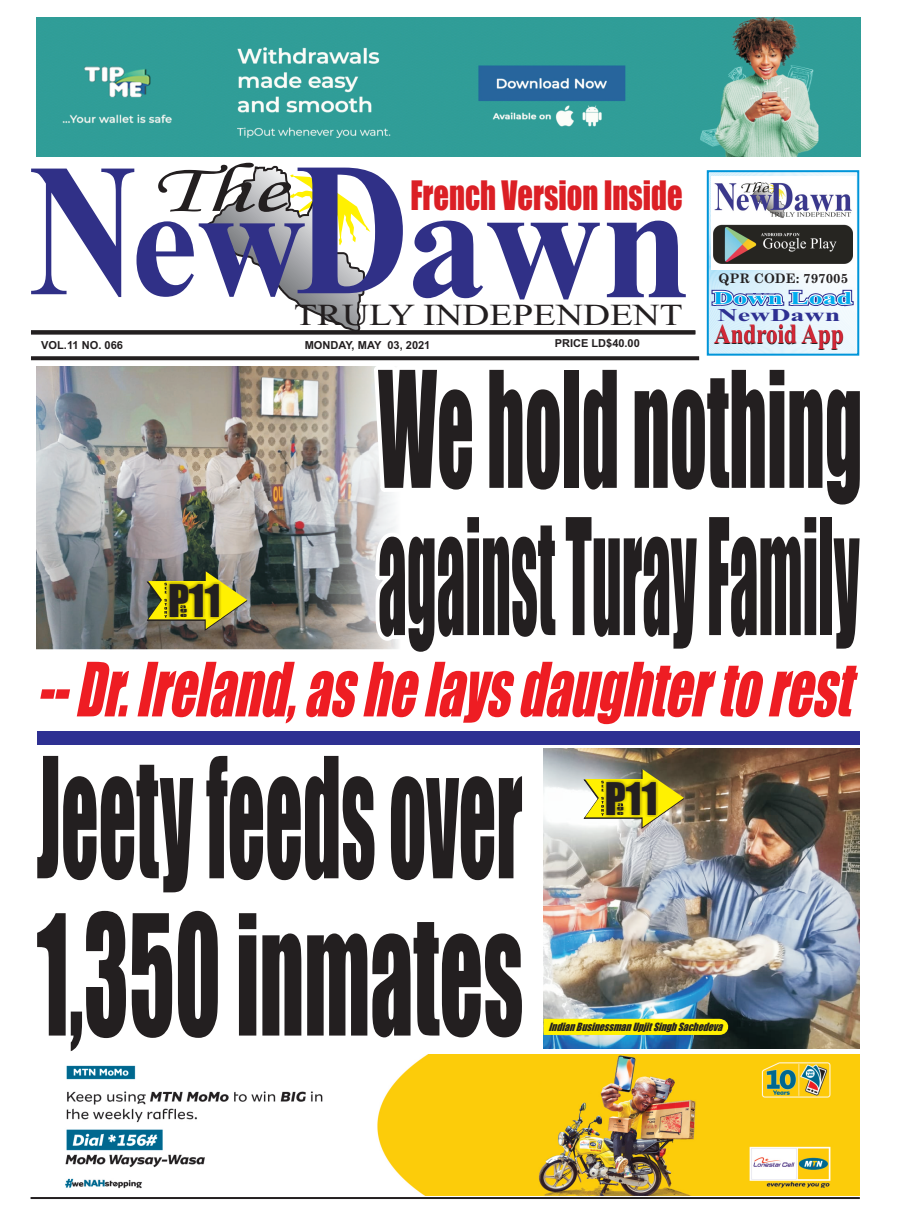
<style>
.page{position:relative;width:900px;height:1224px;background:#fff}
.page>*{position:absolute;margin:0;border:0;box-sizing:border-box;transform-origin:0 0}
.t1{font:700 163px "Times New Roman";color:#303087}
.t2{font:154.7px/157.3px "Impact";color:#231f20;scale:.48 1}
.t3{font:italic 70px "Monotype Corsiva";color:#231f20;scale:1.52 1}
.t4{font:italic 69px "Impact";color:#ee1d23;scale:.73 1}
.t5{font:41.6px "Impact";color:#231f20}
.t6{font:37.5px "Impact";color:#db1f25;scale:.81 1}
.t7{font:30.6px "Times New Roman";color:#231f20;scale:1.22 1}
.t8{font:700 27.8px "Times New Roman";color:#231f20;scale:.83 1}
.t9{font:700 18px "Times New Roman";color:#00aeef;scale:1.55 1}
.t10{font:700 18px "Times New Roman";color:#2e3092;scale:1.55 1}
.t11{font:700 13.1px "Century Schoolbook";color:#231f20}
.t12{font:700 11.1px "Arial";color:#231f20}
.t13{font:700 11px "Arial";color:#231f20}
.t14{font:italic 10.5px "Impact";color:#231f20;scale:.93 1}
.t15{font:4.8px/4.6px "Impact";color:#231f20;scale:2.92 1}
.s1{font-size:189.8px}
.s2{font-size:156px}
</style>
<div class="page">
<img style="left:37px;top:367px;width:337px;height:282px">
<img style="left:544px;top:749px;width:316px;height:300px">
<img style="left:65px;top:1055px;width:795px;height:140px">
<hr style="left:31px;top:1197px;width:829px;height:2px;background:#231f20">
<svg style="left:31px;top:356px;width:668px;height:4px;fill:#231f20"></svg>
<svg style="left:31px;top:330px;width:664px;height:4px;fill:#231f20"></svg>
<svg style="left:205px;top:165px;width:165px;height:168px"></svg>
<svg style="left:710px;top:173px;width:146px;height:180px"></svg>
<div style="left:707px;top:170px;width:152px;height:186px;border:2px solid #0095d9"></div>
<div style="left:711px;top:177px;width:144px;height:93px;background:#fff"></div>
<img style="left:714px;top:183px;width:139px;height:81px">
<img style="left:37px;top:17px;width:824px;height:139px">
<div style="left:37px;top:731px;width:823px;height:13px;background:#2e3092"></div>
<svg style="left:147px;top:571px;width:100px;height:59px"></svg>
<svg style="left:584px;top:769px;width:100px;height:59px"></svg>
<div style="left:544px;top:1019px;width:188px;height:16px;background:#fff101"></div>
<svg style="left:374px;top:366px;width:486px;height:286px"></svg>
<h3 class="t3" style="left:150px;top:163px;width:91px">The</h3>
<h1 class="t1" style="left:29px;top:187px;width:663px"><span class="s1">N</span><span class="s2">ew</span><span class="s1">D</span>awn</h1>
<h3 class="t6" style="left:410px;top:180px;width:338px">French Version Inside</h3>
<h3 class="t7" style="left:294px;top:304px;width:320px">TRULY INDEPENDENT</h3>
<p class="t13" style="left:555px;top:339px;width:86px">PRICE LD$40.00</p>
<p class="t12" style="left:41px;top:341px;width:83px">VOL.11 NO. 066</p>
<p class="t12" style="left:305px;top:341px;width:127px">MONDAY, MAY 03, 2021</p>
<p class="t11" style="left:719px;top:273px;width:131px">QPR CODE: 797005</p>
<h3 class="t9" style="left:713px;top:292px;width:91px">Down Load</h3>
<h3 class="t10" style="left:717px;top:309px;width:81px">NewDawn</h3>
<h3 class="t8" style="left:714px;top:325px;width:158px">Android App</h3>
<h3 class="t5" style="left:168px;top:584px;width:54px">P11</h3>
<p class="t15" style="left:180px;top:608px;width:4px">g e</p>
<h3 class="t4" style="left:36px;top:662px;width:1133px">-- Dr. Ireland, as he lays daughter to rest</h3>
<h2 class="t2" style="left:37px;top:747px;width:1016px">Jeety feeds over<br>1,350 inmates</h2>
<h3 class="t5" style="left:605px;top:782px;width:54px">P11</h3>
<p class="t15" style="left:617px;top:806px;width:4px">g e</p>
<p class="t14" style="left:548px;top:1022px;width:191px">Indian Businessman Upjit Singh Sachedeva</p>
</div>
